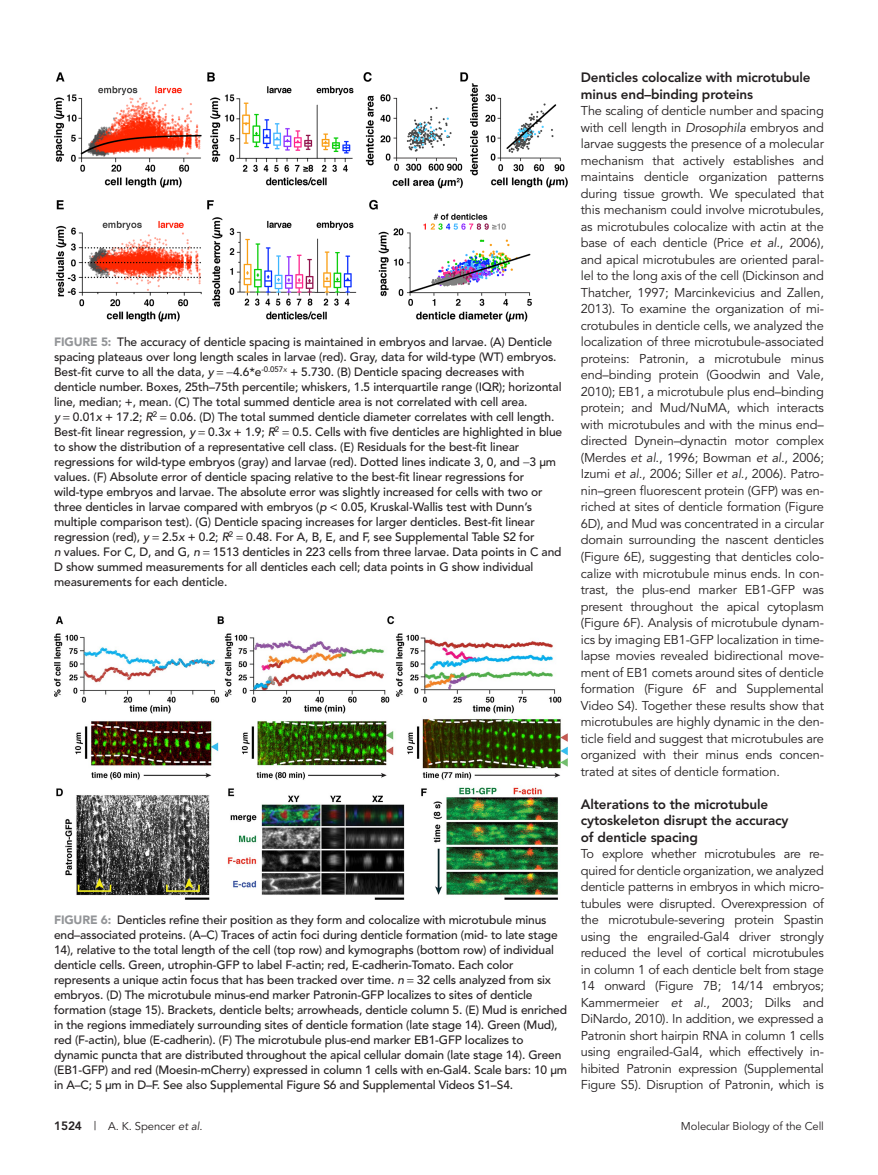
<style>
.page{position:relative;width:878px;height:1175px;background:#fff}
.page>*{position:absolute;margin:0;border:0;box-sizing:border-box;transform-origin:0 0}
.t1{font:800 13.5px/16.5px "Avenir";letter-spacing:-.01em;color:#231f20}
.ParaFL{font:12.75px/16.5px "Avenir";letter-spacing:-.015em;color:#231f20;text-align:justify}
.FigCaption{font:500 12px/15px "Avenir";letter-spacing:-.01em;color:#231f20}
.t2{font:11.25px "Avenir";letter-spacing:-.01em;color:#231f20}
.s1{font-weight:900;color:#939598}
.s2{font-style:italic}
.s3{font-weight:800;font-size:12px}
.s4{font-size:12px}
</style>
<div class="page">
<img style="left:54px;top:72px;width:513px;height:250px">
<img style="left:54px;top:617px;width:513px;height:282px">
<p class="FigCaption" style="left:54px;top:334px;width:509px"><span class="s1">FIGURE 5:</span> The accuracy of denticle spacing is maintained in embryos and larvae. (A) Denticle spacing plateaus over long length scales in larvae (red). Gray, data for wild-type (WT) embryos.<br>Best-fit curve to all the data, <span class="s2">y</span> −4.6*e<sup>-0.057</sup><sup>x</sup> + 5.730. (B) Denticle spacing decreases with denticle number. Boxes, 25th–75th percentile; whiskers, 1.5 interquartile range (IQR); horizontal line, median; +, mean. (C) The total summed denticle area is not correlated with cell area.<br><span class="s2">y</span> 0.01<span class="s2">x</span> + 17.2; <span class="s2">R</span><sup>2</sup> 0.06. (D) The total summed denticle diameter correlates with cell length.<br>Best-fit linear regression, <span class="s2">y</span> 0.3<span class="s2">x</span> + 1.9; <span class="s2">R</span><sup>2</sup> 0.5. Cells with five denticles are highlighted in blue to show the distribution of a representative cell class. (E) Residuals for the best-fit linear regressions for wild-type embryos (gray) and larvae (red). Dotted lines indicate 3, 0, and −3 μm values. (F) Absolute error of denticle spacing relative to the best-fit linear regressions for wild-type embryos and larvae. The absolute error was slightly increased for cells with two or three denticles in larvae compared with embryos (<span class="s2">p</span> &lt; 0.05, Kruskal-Wallis test with Dunn’s multiple comparison test). (G) Denticle spacing increases for larger denticles. Best-fit linear regression (red), <span class="s2">y</span> 2.5<span class="s2">x</span> + 0.2; <span class="s2">R</span><sup>2</sup> 0.48. For A, B, E, and F, see Supplemental Table S2 for<br><span class="s2">n</span> values. For C, D, and G, <span class="s2">n</span> 1513 denticles in 223 cells from three larvae. Data points in C and D show summed measurements for all denticles each cell; data points in G show individual measurements for each denticle.</p>
<p class="FigCaption" style="left:54px;top:912px;width:514px"><span class="s1">FIGURE 6:</span> Denticles refine their position as they form and colocalize with microtubule minus end–associated proteins. (A–C) Traces of actin foci during denticle formation (mid- to late stage 14), relative to the total length of the cell (top row) and kymographs (bottom row) of individual denticle cells. Green, utrophin-GFP to label F-actin; red, E-cadherin-Tomato. Each color represents a unique actin focus that has been tracked over time. <span class="s2">n</span> 32 cells analyzed from six embryos. (D) The microtubule minus-end marker Patronin-GFP localizes to sites of denticle formation (stage 15). Brackets, denticle belts; arrowheads, denticle column 5. (E) Mud is enriched in the regions immediately surrounding sites of denticle formation (late stage 14). Green (Mud), red (F-actin), blue (E-cadherin). (F) The microtubule plus-end marker EB1-GFP localizes to dynamic puncta that are distributed throughout the apical cellular domain (late stage 14). Green (EB1-GFP) and red (Moesin-mCherry) expressed in column 1 cells with en-Gal4. Scale bars: 10 µm in A–C; 5 µm in D–F. See also Supplemental Figure S6 and Supplemental Videos S1–S4.</p>
<h2 class="t1" style="left:580px;top:69px;width:231px">Denticles colocalize with microtubule minus end–binding proteins</h2>
<p class="ParaFL" style="left:580px;top:103px;width:245px">The scaling of denticle number and spacing with cell length in <span class="s2">Drosophila</span> embryos and larvae suggests the presence of a molecular mechanism that actively establishes and maintains denticle organization patterns during tissue growth. We speculated that this mechanism could involve microtubules, as microtubules colocalize with actin at the base of each denticle (Price <span class="s2">et al.</span>, 2006), and apical microtubules are oriented paral&shy;lel to the long axis of the cell (Dickinson and Thatcher, 1997; Marcinkevicius and Zallen, 2013). To examine the organization of mi&shy;crotubules in denticle cells, we analyzed the localization of three microtubule-associated proteins: Patronin, a microtubule minus end–binding protein (Goodwin and Vale, 2010); EB1, a microtubule plus end–binding protein; and Mud/NuMA, which interacts with microtubules and with the minus end– directed Dynein–dynactin motor complex (Merdes <span class="s2">et al.</span>, 1996; Bowman <span class="s2">et al.</span>, 2006; Izumi <span class="s2">et al.</span>, 2006; Siller <span class="s2">et al.</span>, 2006). Patro&shy;nin–green fluorescent protein (GFP) was en&shy;riched at sites of denticle formation (Figure 6D), and Mud was concentrated in a circular domain surrounding the nascent denticles (Figure 6E), suggesting that denticles colo&shy;calize with microtubule minus ends. In con&shy;trast, the plus-end marker EB1-GFP was present throughout the apical cytoplasm (Figure 6F). Analysis of microtubule dynam&shy;ics by imaging EB1-GFP localization in time&shy;lapse movies revealed bidirectional move&shy;ment of EB1 comets around sites of denticle formation (Figure 6F and Supplemental Video S4). Together these results show that microtubules are highly dynamic in the den&shy;ticle field and suggest that microtubules are organized with their minus ends concen&shy;trated at sites of denticle formation.</p>
<h2 class="t1" style="left:580px;top:795px;width:209px">Alterations to the microtubule cytoskeleton disrupt the accuracy of denticle spacing</h2>
<p class="ParaFL" style="left:580px;top:845px;width:245px">To explore whether microtubules are re&shy;quired for denticle organization, we analyzed denticle patterns in embryos in which micro&shy;tubules were disrupted. Overexpression of the microtubule-severing protein Spastin using the engrailed-Gal4 driver strongly reduced the level of cortical microtubules in column 1 of each denticle belt from stage 14 onward (Figure 7B; 14/14 embryos; Kammermeier <span class="s2">et al.</span>, 2003; Dilks and DiNardo, 2010). In addition, we expressed a Patronin short hairpin RNA in column 1 cells using engrailed-Gal4, which effectively in&shy;hibited Patronin expression (Supplemental Figure S5). Disruption of Patronin, which is</p>
<p class="t2" style="left:54px;top:1119px;width:150px"><span class="s3">1524</span> <span class="s4">|</span> A. K. Spencer <span class="s2">et al</span>.</p>
<p class="t2" style="left:681px;top:1119px;width:144px">Molecular Biology of the Cell</p>
</div>
